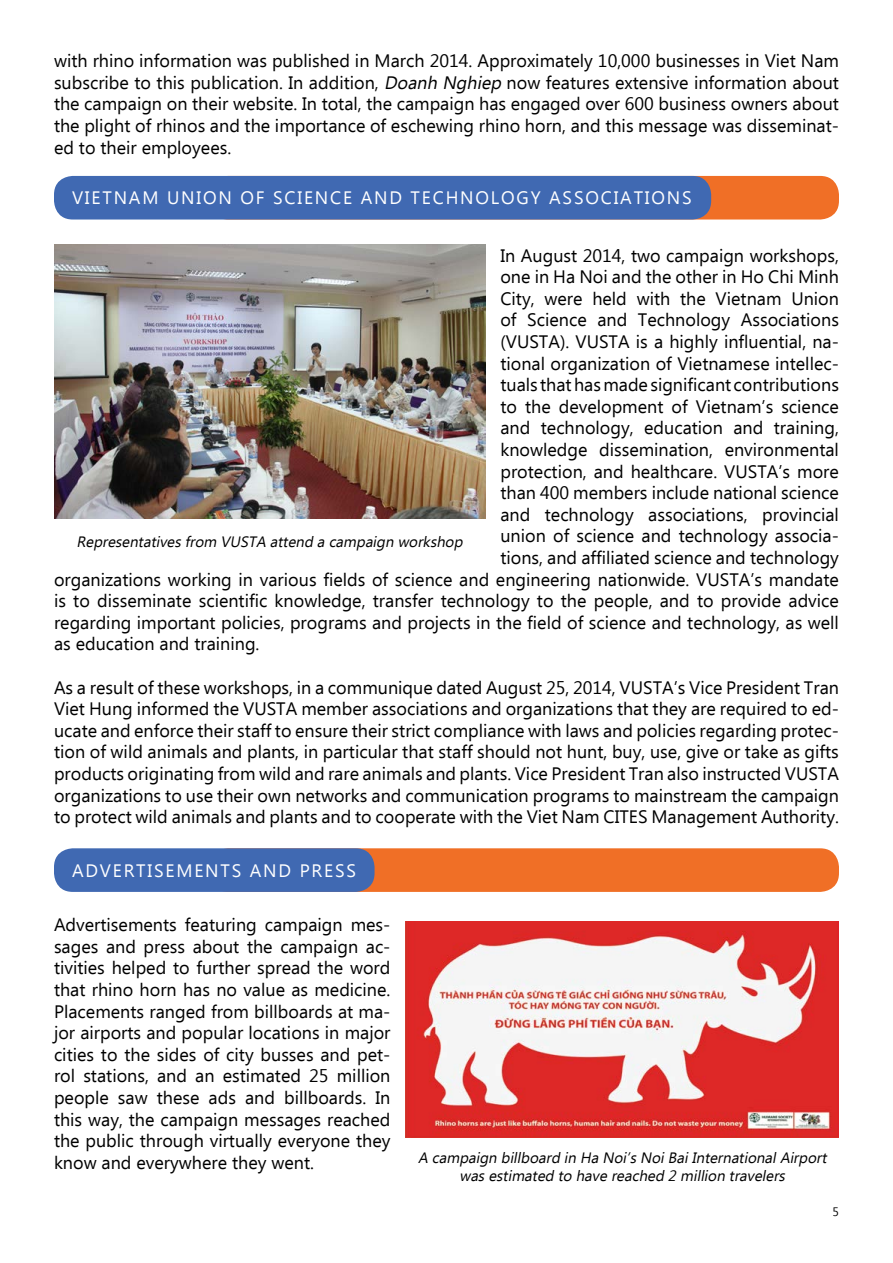
<style>
.page{position:relative;width:893px;height:1263px;background:#fff}
.page>*{position:absolute;margin:0;border:0;box-sizing:border-box;transform-origin:0 0}
.t1{font:18px/21.6px "Ebrima";color:#000;text-align:justify}
.t2{font:18px "Ebrima";letter-spacing:.1em;color:#fff}
.t3{font:italic 15px/18px "Ebrima";color:#000;text-align:center}
.t4{font:12px "Ebrima";color:#000}
.s1{font-style:italic}
</style>
<div class="page">
<div style="left:210px;top:176px;width:629px;height:43px;background:#f06f26;border-radius:19px"></div>
<div style="left:54px;top:176px;width:657px;height:43px;background:#4069b2;border-radius:19px"></div>
<div style="left:210px;top:848px;width:629px;height:44px;background:#f06f26;border-radius:19px"></div>
<div style="left:54px;top:848px;width:321px;height:44px;background:#4069b2;border-radius:19px"></div>
<img style="left:54px;top:244px;width:431px;height:275px">
<img style="left:405px;top:921px;width:434px;height:216px">
<p class="t1" style="left:54px;top:51px;width:786px">with rhino information was published in March 2014. Approximately 10,000 businesses in Viet Nam subscribe to this publication. In addition, <span class="s1">Doanh Nghiep</span> now features extensive information about the campaign on their website. In total, the campaign has engaged over 600 business owners about the plight of rhinos and the importance of eschewing rhino horn, and this message was disseminat&shy;ed to their employees.</p>
<p class="t2" style="left:72px;top:185px;width:621px">VIETNAM UNION OF SCIENCE AND TECHNOLOGY ASSOCIATIONS</p>
<p class="t1" style="left:500px;top:246px;width:340px">In August 2014, two campaign workshops,</p>
<p class="t1" style="left:500px;top:267px;width:340px">one in Ha Noi and the other in Ho Chi Minh</p>
<p class="t1" style="left:500px;top:289px;width:340px">City, were held with the Vietnam Union</p>
<p class="t1" style="left:500px;top:310px;width:340px">of Science and Technology Associations</p>
<p class="t1" style="left:500px;top:332px;width:340px">(VUSTA). VUSTA is a highly influential, na-</p>
<p class="t1" style="left:500px;top:354px;width:340px">tional organization of Vietnamese intellec-</p>
<p class="t1" style="left:500px;top:375px;width:340px">tuals that has made significant contributions</p>
<p class="t1" style="left:500px;top:397px;width:340px">to the development of Vietnam’s science</p>
<p class="t1" style="left:500px;top:418px;width:340px">and technology, education and training,</p>
<p class="t1" style="left:500px;top:440px;width:340px">knowledge dissemination, environmental</p>
<p class="t1" style="left:500px;top:462px;width:340px">protection, and healthcare. VUSTA’s more</p>
<p class="t1" style="left:500px;top:483px;width:340px">than 400 members include national science</p>
<p class="t1" style="left:500px;top:505px;width:340px">and technology associations, provincial</p>
<p class="t1" style="left:500px;top:526px;width:340px">union of science and technology associa-</p>
<p class="t1" style="left:500px;top:548px;width:340px">tions, and affiliated science and technology</p>
<p class="t1" style="left:54px;top:570px;width:786px">organizations working in various fields of science and engineering nationwide. VUSTA’s mandate</p>
<p class="t1" style="left:54px;top:591px;width:786px">is to disseminate scientific knowledge, transfer technology to the people, and to provide advice</p>
<p class="t1" style="left:54px;top:613px;width:786px">regarding important policies, programs and projects in the field of science and technology, as well</p>
<p class="t1" style="left:54px;top:634px;width:207px">as education and training.</p>
<p class="t1" style="left:54px;top:678px;width:786px">As a result of these workshops, in a communique dated August 25, 2014, VUSTA’s Vice President Tran Viet Hung informed the VUSTA member associations and organizations that they are required to ed&shy;ucate and enforce their staff to ensure their strict compliance with laws and policies regarding protec&shy;tion of wild animals and plants, in particular that staff should not hunt, buy, use, give or take as gifts products originating from wild and rare animals and plants. Vice President Tran also instructed VUSTA organizations to use their own networks and communication programs to mainstream the campaign to protect wild animals and plants and to cooperate with the Viet Nam CITES Management Authority.</p>
<p class="t3" style="left:77px;top:534px;width:391px">Representativesfrom VUSTA attend a campaign workshop</p>
<p class="t2" style="left:72px;top:857px;width:285px">ADVERTISEMENTS AND PRESS</p>
<p class="t1" style="left:54px;top:915px;width:338px">Advertisements featuring campaign mes&shy;sages and press about the campaign ac&shy;tivities helped to further spread the word that rhino horn has no value as medicine.<br>Placements ranged from billboards at ma&shy;jor airports and popular locations in major cities to the sides of city busses and pet&shy;rol stations, and an estimated 25 million people saw these ads and billboards. In this way, the campaign messages reached the public through virtually everyone they know and everywhere they went.</p>
<p class="t3" style="left:418px;top:1149px;width:414px">A campaign billboard in Ha Noi’sNoiBaiInternationalAirport wasestimated to have reached 2 million travelers</p>
<p class="t4" style="left:832px;top:1203px;width:8px">5</p>
</div>
